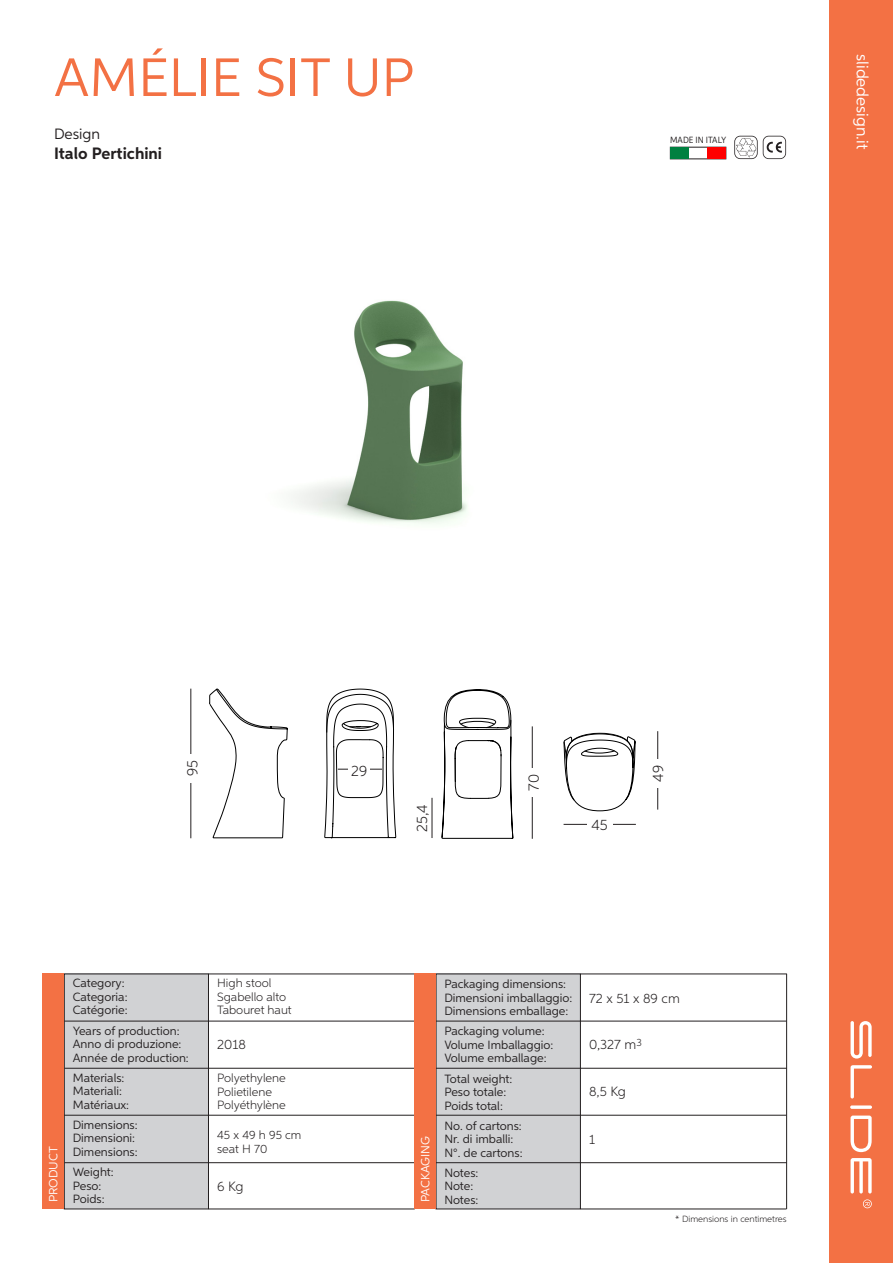
<style>
.page{position:relative;width:893px;height:1263px;background:#fff}
.page>*{position:absolute;margin:0;border:0;box-sizing:border-box;transform-origin:0 0}
.t1{font:54px "Aspira";color:#f37144}
.t2{font:700 16.5px "Aspira";color:#231f20}
.t3{font:16.5px "Aspira";color:#fff}
.t4{font:300 15px "Aspira";color:#231f20}
.t5{font:15px "Aspira";color:#231f20}
.t6{font:300 13.5px "Aspira";color:#231f20}
.t7{font:12px/13.5px "Aspira";color:#231f20}
.t8{font:300 12px/13.5px "Aspira";color:#231f20}
.t9{font:12px "Aspira";color:#fff}
.t10{font:300 9px "Aspira";color:#231f20}
.t11{font:9px "Aspira Nar";color:#231f20}
</style>
<div class="page">
<div style="left:829px;top:0;width:64px;height:1263px;background:#f37144"></div>
<svg style="left:863px;top:1199px;width:9px;height:9px"></svg>
<svg style="left:850px;top:1105px;width:22px;height:4px"></svg>
<svg style="left:850px;top:1115px;width:22px;height:37px"></svg>
<svg style="left:850px;top:1065px;width:22px;height:33px"></svg>
<svg style="left:850px;top:1158px;width:22px;height:35px"></svg>
<svg style="left:850px;top:1021px;width:22px;height:37px"></svg>
<svg style="left:734px;top:136px;width:52px;height:23px"></svg>
<div style="left:670px;top:147px;width:19px;height:12px;background:#008040"></div>
<div style="left:708px;top:147px;width:18px;height:12px;background:#fe0000"></div>
<div style="left:64px;top:974px;width:144px;height:235px;background:#d1d2d4"></div>
<div style="left:64px;top:974px;width:145px;height:235px;border:1px solid #231f20"></div>
<div style="left:436px;top:974px;width:144px;height:235px;background:#d1d2d4"></div>
<div style="left:436px;top:974px;width:145px;height:235px;border:1px solid #231f20"></div>
<hr style="left:64px;top:1021px;width:722px;height:1px;background:#231f20">
<hr style="left:209px;top:974px;width:206px;height:1px;background:#231f20">
<hr style="left:64px;top:1068px;width:723px;height:1px;background:#231f20">
<hr style="left:64px;top:1115px;width:722px;height:1px;background:#231f20">
<hr style="left:209px;top:1209px;width:206px;height:1px;background:#231f20">
<hr style="left:581px;top:1209px;width:205px;height:1px;background:#231f20">
<hr style="left:64px;top:1162px;width:723px;height:1px;background:#231f20">
<hr style="left:581px;top:974px;width:206px;height:1px;background:#231f20">
<hr style="left:786px;top:974px;width:1px;height:235px;background:#231f20">
<div style="left:43px;top:974px;width:21px;height:235px;background:#f37144"></div>
<div style="left:415px;top:974px;width:21px;height:235px;background:#f37144"></div>
<img style="left:291px;top:300px;width:176px;height:224px">
<svg style="left:209px;top:688px;width:79px;height:150px"></svg>
<svg style="left:324px;top:450px;width:73px;height:389px"></svg>
<svg style="left:563px;top:732px;width:73px;height:80px"></svg>
<svg style="left:441px;top:689px;width:73px;height:150px"></svg>
<hr style="left:190px;top:689px;width:1px;height:149px;background:#231f20">
<div style="left:181px;top:754px;width:20px;height:28px;background:#fff"></div>
<hr style="left:338px;top:769px;width:44px;height:1px;background:#231f20">
<div style="left:348px;top:759px;width:22px;height:20px;background:#fff"></div>
<hr style="left:657px;top:731px;width:1px;height:78px;background:#231f20">
<div style="left:644px;top:759px;width:16px;height:29px;background:#fff"></div>
<hr style="left:564px;top:824px;width:72px;height:1px;background:#231f20">
<div style="left:587px;top:813px;width:25px;height:15px;background:#fff"></div>
<hr style="left:532px;top:726px;width:1px;height:113px;background:#231f20">
<div style="left:522px;top:768px;width:20px;height:29px;background:#fff"></div>
<hr style="left:432px;top:798px;width:1px;height:40px;background:#231f20">
<p class="t1" style="left:54px;top:45px;width:362px">AMÉLIE SIT UP</p>
<p class="t5" style="left:54px;top:125px;width:48px">Design</p>
<p class="t2" style="left:54px;top:143px;width:110px">Italo Pertichini</p>
<p class="t11" style="left:670px;top:134px;width:58px">MADE IN ITALY</p>
<h2 class="t3" style="left:872px;top:54px;width:97px;rotate:90deg">slidedesign.it</h2>
<p class="t4" style="left:183px;top:776px;width:18px;rotate:-90deg">95</p>
<p class="t4" style="left:351px;top:761px;width:17px">29</p>
<p class="t4" style="left:649px;top:782px;width:18px;rotate:-90deg">49</p>
<p class="t4" style="left:591px;top:816px;width:18px">45</p>
<p class="t4" style="left:525px;top:791px;width:18px;rotate:-90deg">70</p>
<p class="t4" style="left:413px;top:832px;width:29px;rotate:-90deg">25,4</p>
<p class="t7" style="left:73px;top:976px;width:56px">Category:<br>Categoria:<br>Catégorie:</p>
<p class="t7" style="left:73px;top:1024px;width:118px">Years of production:<br>Anno di produzione:<br>Année de production:</p>
<p class="t8" style="left:217px;top:976px;width:56px">High stool</p>
<p class="t8" style="left:217px;top:990px;width:71px">Sgabello alto</p>
<p class="t8" style="left:217px;top:1003px;width:76px">Tabouret haut</p>
<p class="t6" style="left:217px;top:1036px;width:30px">2018</p>
<p class="t7" style="left:73px;top:1071px;width:58px">Materials:<br>Materiali:<br>Matériaux:</p>
<p class="t7" style="left:73px;top:1118px;width:66px">Dimensions:<br>Dimensioni:<br>Dimensions:</p>
<p class="t8" style="left:217px;top:1071px;width:70px">Polyethylene<br>Polietilene<br>Polyéthylène</p>
<p class="t8" style="left:217px;top:1128px;width:86px">45 x 49 h 95 cm</p>
<p class="t8" style="left:217px;top:1141px;width:52px">seat H 70</p>
<p class="t9" style="left:46px;top:1202px;width:57px;rotate:-90deg">PRODUCT</p>
<p class="t9" style="left:418px;top:1202px;width:68px;rotate:-90deg">PACKAGING</p>
<p class="t7" style="left:73px;top:1165px;width:42px">Weight:<br>Peso:<br>Poids:</p>
<p class="t6" style="left:217px;top:1178px;width:28px">6 Kg</p>
<p class="t7" style="left:444px;top:977px;width:129px">Packaging dimensions:<br>Dimensioni imballaggio:<br>Dimensions emballage:</p>
<p class="t7" style="left:444px;top:1024px;width:111px">Packaging volume:<br>Volume Imballaggio:<br>Volume emballage:</p>
<p class="t7" style="left:444px;top:1072px;width:70px">Total weight:<br>Peso totale:<br>Poids total:</p>
<p class="t7" style="left:444px;top:1118px;width:80px">No. of cartons:<br>Nr. di imballi:<br>N°. de cartons:</p>
<p class="t7" style="left:444px;top:1165px;width:36px">Notes:<br>Note:<br>Notes:</p>
<p class="t6" style="left:589px;top:990px;width:92px">72 x 51 x 89 cm</p>
<p class="t6" style="left:589px;top:1036px;width:54px">0,327 m<sup>3</sup></p>
<p class="t6" style="left:589px;top:1083px;width:38px">8,5 Kg</p>
<p class="t6" style="left:589px;top:1131px;width:7px">1</p>
<p class="t10" style="left:675px;top:1213px;width:113px">* Dimensions in centimetres</p>
</div>
